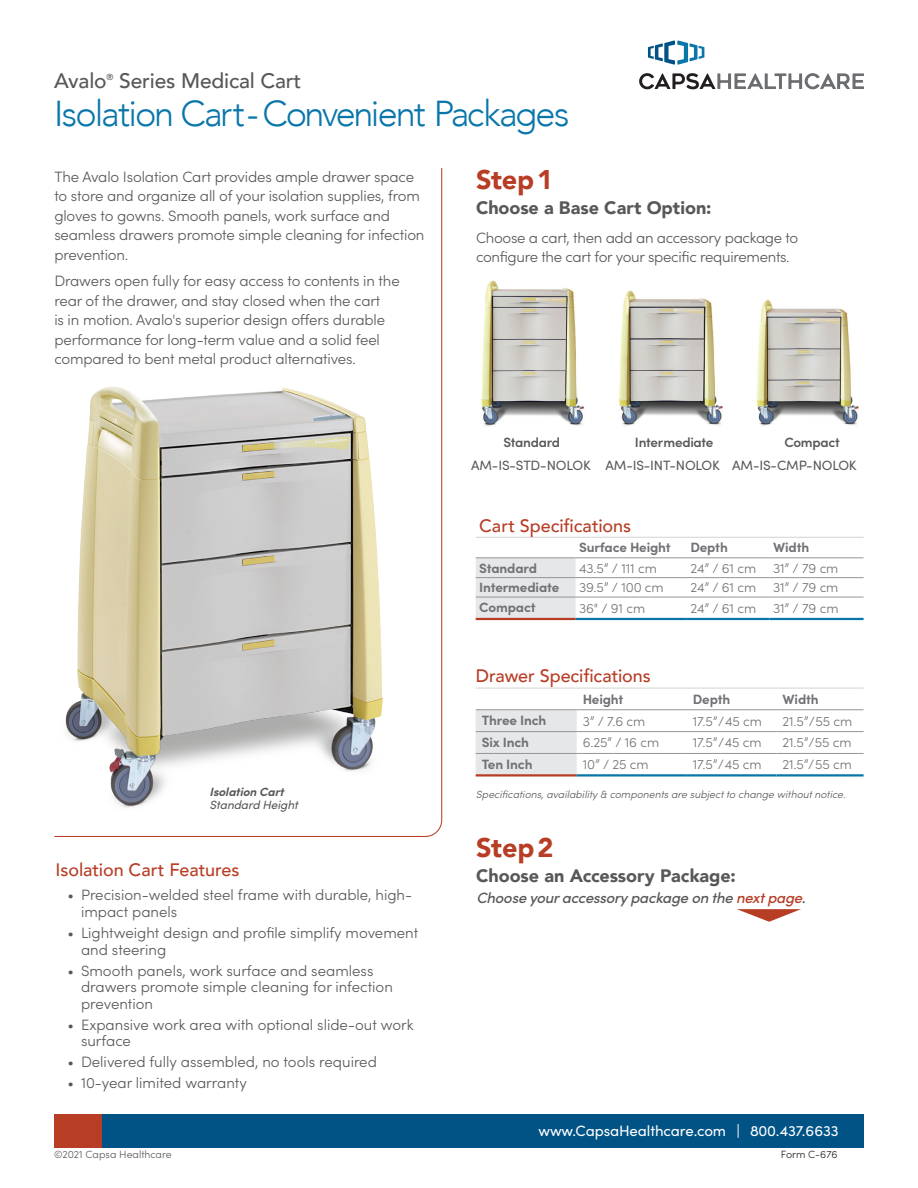
<style>
.page{position:relative;width:918px;height:1188px;background:#fff}
.page>*{position:absolute;margin:0;border:0;box-sizing:border-box;transform-origin:0 0}
.t1{font:300 36px "Avenir";letter-spacing:-.06em;color:#0976aa}
.t2{font:900 27px "Avenir";letter-spacing:-.005em;color:#b73d25}
.t3{font:500 21px "Avenir";letter-spacing:-.005em;color:#57585a}
.t4{font:500 18px "Avenir";color:#b73d25}
.t5{font:900 18px "Avenir";color:#57585a}
.t6{font:300 15px/19.5px "Sofia Pro";letter-spacing:-.01em;color:#57585a}
.t7{font:italic 500 15px "Sofia Pro";letter-spacing:-.02em;color:#57585a}
.t8{font:15px "Sofia Pro";letter-spacing:-.005em;color:#fff}
.t9{font:300 13.5px "Sofia Pro";letter-spacing:-.01em;color:#717275}
.t10{font:700 13.5px "Sofia Pro";letter-spacing:-.01em;color:#717275}
.t11{font:13.5px "Sofia Pro";letter-spacing:-.01em;color:#57585a}
.t12{font:600 13.5px "Sofia Pro";letter-spacing:-.02em;color:#57585a}
.t13{font:italic 12px "Sofia Pro";letter-spacing:-.01em;color:#57585a}
.t14{font:italic 700 12px "Sofia Pro";letter-spacing:-.01em;color:#57585a}
.t15{font:italic 300 10.5px "Sofia Pro";color:#57585a}
.t16{font:300 10.5px "Sofia Pro";color:#57585a}
.t17{font:300 10.5px "Sofia Pro";color:#231f20}
.t18{font:500 8.7px "Avenir";color:#57585a}
.s1{color:#b73d25}
</style>
<div class="page">
<div style="left:101px;top:1114px;width:763px;height:34px;background:#015386"></div>
<div style="left:54px;top:1114px;width:47px;height:34px;background:#b73d25"></div>
<svg style="left:639px;top:73px;width:225px;height:16px"></svg>
<svg style="left:648px;top:40px;width:56px;height:25px"></svg>
<svg style="left:54px;top:168px;width:389px;height:669px"></svg>
<svg style="left:476px;top:558px;width:100px;height:60px;background:#e4e5e7"></svg>
<hr style="left:476px;top:577px;width:100px;height:1px;background:#939598">
<hr style="left:576px;top:577px;width:111px;height:1px;background:#939598">
<hr style="left:687px;top:577px;width:83px;height:1px;background:#939598">
<hr style="left:770px;top:577px;width:94px;height:1px;background:#939598">
<hr style="left:476px;top:537px;width:100px;height:1px;background:#d1d2d4">
<hr style="left:576px;top:537px;width:111px;height:1px;background:#d1d2d4">
<hr style="left:687px;top:537px;width:83px;height:1px;background:#d1d2d4">
<hr style="left:770px;top:537px;width:94px;height:1px;background:#d1d2d4">
<hr style="left:476px;top:557px;width:100px;height:1px;background:#939598">
<hr style="left:576px;top:557px;width:111px;height:1px;background:#939598">
<hr style="left:687px;top:557px;width:83px;height:1px;background:#939598">
<hr style="left:770px;top:557px;width:94px;height:1px;background:#939598">
<hr style="left:476px;top:597px;width:100px;height:1px;background:#939598">
<hr style="left:476px;top:618px;width:100px;height:2px;background:#b73d25">
<hr style="left:576px;top:597px;width:111px;height:1px;background:#939598">
<hr style="left:687px;top:597px;width:83px;height:1px;background:#939598">
<hr style="left:770px;top:597px;width:94px;height:1px;background:#939598">
<hr style="left:576px;top:618px;width:111px;height:2px;background:#0976aa">
<hr style="left:687px;top:618px;width:83px;height:2px;background:#0976aa">
<hr style="left:770px;top:618px;width:94px;height:2px;background:#0976aa">
<div style="left:476px;top:710px;width:101px;height:64px;background:#e6e7e9"></div>
<hr style="left:476px;top:731px;width:101px;height:1px;background:#939598">
<hr style="left:577px;top:731px;width:110px;height:1px;background:#939598">
<hr style="left:687px;top:731px;width:90px;height:1px;background:#939598">
<hr style="left:777px;top:731px;width:87px;height:1px;background:#939598">
<hr style="left:476px;top:688px;width:101px;height:1px;background:#d1d2d4">
<hr style="left:577px;top:688px;width:110px;height:1px;background:#d1d2d4">
<hr style="left:687px;top:688px;width:90px;height:1px;background:#d1d2d4">
<hr style="left:777px;top:688px;width:87px;height:1px;background:#d1d2d4">
<hr style="left:476px;top:709px;width:101px;height:1px;background:#939598">
<hr style="left:577px;top:709px;width:110px;height:1px;background:#939598">
<hr style="left:687px;top:709px;width:90px;height:1px;background:#939598">
<hr style="left:777px;top:709px;width:87px;height:1px;background:#939598">
<hr style="left:476px;top:753px;width:101px;height:1px;background:#939598">
<hr style="left:476px;top:774px;width:101px;height:3px;background:#b73d25">
<hr style="left:577px;top:753px;width:110px;height:1px;background:#939598">
<hr style="left:687px;top:753px;width:90px;height:1px;background:#939598">
<hr style="left:777px;top:753px;width:87px;height:1px;background:#939598">
<hr style="left:577px;top:774px;width:110px;height:3px;background:#0976aa">
<hr style="left:687px;top:774px;width:90px;height:3px;background:#0976aa">
<hr style="left:777px;top:774px;width:87px;height:3px;background:#0976aa">
<img style="left:481px;top:280px;width:378px;height:147px">
<img style="left:54px;top:379px;width:338px;height:435px">
<svg style="left:737px;top:909px;width:64px;height:13px"></svg>
<h3 class="t3" style="left:54px;top:63px;width:54px">Avalo</h3>
<p class="t18" style="left:107px;top:70px;width:8px">®</p>
<h3 class="t3" style="left:119px;top:63px;width:184px">Series Medical Cart</h3>
<h1 class="t1" style="left:54px;top:92px;width:517px">Isolation Cart- Convenient Packages</h1>
<p class="t6" style="left:54px;top:166px;width:372px">The Avalo Isolation Cart provides ample drawer space to store and organize all of your isolation supplies, from gloves to gowns. Smooth panels, work surface and seamless drawers promote simple cleaning for infection prevention.</p>
<p class="t6" style="left:54px;top:270px;width:347px">Drawers open fully for easy access to contents in the rear of the drawer, and stay closed when the cart<br>is in motion. Avalo's superior design offers durable performance for long-term value and a solid feel compared to bent metal product alternatives.</p>
<p class="t14" style="left:210px;top:783px;width:76px">Isolation Cart</p>
<p class="t13" style="left:210px;top:797px;width:90px">Standard Height</p>
<p class="t4" style="left:56px;top:854px;width:185px">Isolation Cart Features</p>
<p class="t6" style="left:81px;top:886px;width:333px;line-height:16.5px;text-indent:-14px">• Precision-welded steel frame with durable, high&shy;impact panels</p>
<p class="t6" style="left:81px;top:924px;width:339px;line-height:16.5px;text-indent:-14px">• Lightweight design and profile simplify movement and steering</p>
<p class="t6" style="left:81px;top:961px;width:313px;line-height:16.5px;text-indent:-14px">• Smooth panels, work surface and seamless drawers promote simple cleaning for infection prevention</p>
<p class="t6" style="left:81px;top:1015px;width:334px;line-height:16.5px;text-indent:-14px">• Expansive work area with optional slide-out work surface</p>
<p class="t6" style="left:68px;top:1051px;width:311px">• Delivered fully assembled, no tools required</p>
<p class="t6" style="left:68px;top:1073px;width:181px">• 10-year limited warranty</p>
<p class="t16" style="left:54px;top:1147px;width:119px">©2021 Capsa Healthcare</p>
<h2 class="t2" style="left:476px;top:157px;width:79px">Step 1</h2>
<p class="t5" style="left:476px;top:192px;width:237px">Choose a Base Cart Option:</p>
<p class="t6" style="left:476px;top:227px;width:324px">Choose a cart, then add an accessory package to configure the cart for your specific requirements.</p>
<p class="t12" style="left:504px;top:432px;width:58px">Standard</p>
<p class="t12" style="left:635px;top:432px;width:80px">Intermediate</p>
<p class="t12" style="left:784px;top:432px;width:57px">Compact</p>
<p class="t11" style="left:471px;top:455px;width:387px">AM-IS-STD-NOLOK AM-IS-INT-NOLOK AM-IS-CMP-NOLOK</p>
<p class="t4" style="left:479px;top:510px;width:153px">Cart Specifications</p>
<p class="t10" style="left:579px;top:537px;width:93px">Surface Height</p>
<p class="t10" style="left:690px;top:537px;width:39px">Depth</p>
<p class="t10" style="left:773px;top:537px;width:38px">Width</p>
<p class="t10" style="left:479px;top:557px;width:59px">Standard</p>
<p class="t9" style="left:579px;top:558px;width:79px">43.5” / 111 cm</p>
<p class="t9" style="left:690px;top:558px;width:67px">24” / 61 cm</p>
<p class="t9" style="left:773px;top:558px;width:67px">31” / 79 cm</p>
<p class="t10" style="left:479px;top:577px;width:82px">Intermediate</p>
<p class="t9" style="left:579px;top:578px;width:86px">39.5” / 100 cm</p>
<p class="t9" style="left:690px;top:578px;width:67px">24” / 61 cm</p>
<p class="t9" style="left:773px;top:578px;width:67px">31” / 79 cm</p>
<p class="t10" style="left:479px;top:597px;width:58px">Compact</p>
<p class="t9" style="left:579px;top:598px;width:68px">36" / 91 cm</p>
<p class="t9" style="left:690px;top:598px;width:67px">24” / 61 cm</p>
<p class="t9" style="left:773px;top:598px;width:67px">31” / 79 cm</p>
<p class="t4" style="left:476px;top:660px;width:177px">Drawer Specifications</p>
<p class="t10" style="left:583px;top:689px;width:42px">Height</p>
<p class="t10" style="left:693px;top:689px;width:39px">Depth</p>
<p class="t10" style="left:783px;top:689px;width:38px">Width</p>
<p class="t10" style="left:482px;top:710px;width:66px">Three Inch</p>
<p class="t9" style="left:583px;top:711px;width:64px">3” / 7.6 cm</p>
<p class="t9" style="left:693px;top:711px;width:71px">17.5” /45 cm</p>
<p class="t9" style="left:783px;top:711px;width:71px">21.5” /55 cm</p>
<p class="t10" style="left:482px;top:732px;width:49px">Six Inch</p>
<p class="t9" style="left:583px;top:733px;width:78px">6.25” / 16 cm</p>
<p class="t9" style="left:693px;top:733px;width:70px">17.5” /45 cm</p>
<p class="t9" style="left:783px;top:733px;width:71px">21.5” /55 cm</p>
<p class="t10" style="left:482px;top:754px;width:52px">Ten Inch</p>
<p class="t9" style="left:583px;top:755px;width:67px">10” / 25 cm</p>
<p class="t9" style="left:693px;top:755px;width:70px">17.5”/45 cm</p>
<p class="t9" style="left:783px;top:755px;width:71px">21.5” / 55 cm</p>
<p class="t15" style="left:476px;top:787px;width:371px">Specifications, availability &amp; components are subject to change without notice.</p>
<h2 class="t2" style="left:476px;top:825px;width:79px">Step 2</h2>
<p class="t5" style="left:476px;top:860px;width:261px">Choose an Accessory Package:</p>
<p class="t7" style="left:477px;top:887px;width:331px">Choose your accessory package on the <span class="s1">next page</span>.</p>
<p class="t8" style="left:538px;top:1119px;width:302px">www.CapsaHealthcare.com | 800.437.6633</p>
<p class="t17" style="left:781px;top:1147px;width:58px">Form C-676</p>
</div>
